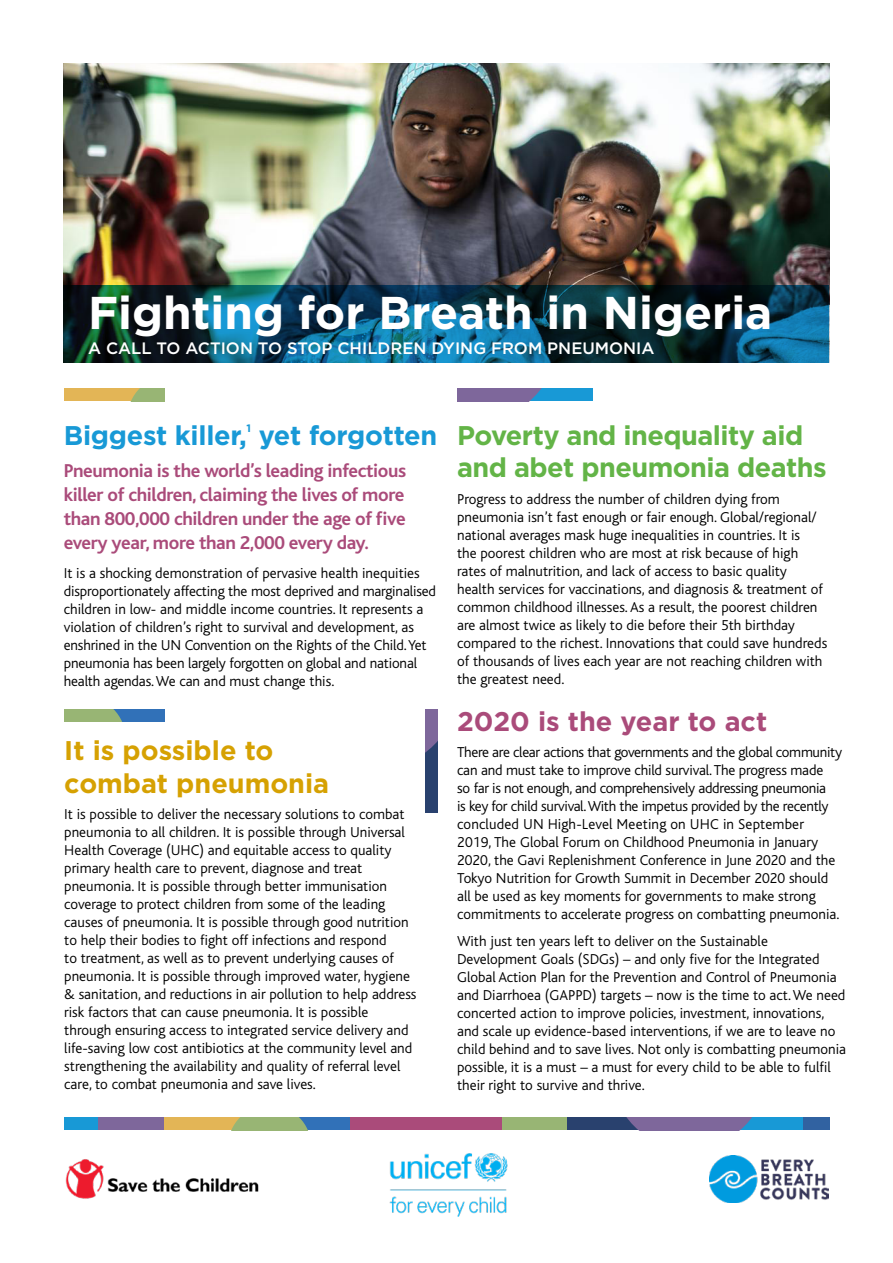
<style>
.page{position:relative;width:893px;height:1263px;background:#fff}
.page>*{position:absolute;margin:0;border:0;box-sizing:border-box;transform-origin:0 0}
.t1{font:700 45.9px "Gotham";color:#fff}
.t2{font:700 27px/32.4px "Gotham";letter-spacing:-.02em;color:#63b447}
.t3{font:700 27px/32.4px "Gotham";color:#d6a102}
.t4{font:700 27px "Gotham";letter-spacing:-.01em;color:#1899d6}
.t5{font:700 27px "Gotham";color:#aa4b7a}
.t6{font:700 19.5px/24px "Bliss";letter-spacing:-.02em;color:#aa4b7a;text-align:justify}
.t7{font:500 16.5px "Gotham";color:#fff}
.t8{font:300 15px/18px "Bliss";color:#000}
.t9{font:700 10.8px "Gotham";color:#1899d6}
</style>
<div class="page">
<img style="left:64px;top:64px;width:765px;height:221px">
<svg style="left:64px;top:285px;width:765px;height:77px;background:#0b4155"></svg>
<div style="left:64px;top:1117px;width:66px;height:13px;background:#1899d6"></div>
<div style="left:98px;top:1117px;width:66px;height:13px;background:#7e679b"></div>
<div style="left:164px;top:1117px;width:101px;height:13px;background:#e3b556"></div>
<div style="left:250px;top:1117px;width:101px;height:13px;background:#3171b8"></div>
<svg style="left:231px;top:1117px;width:77px;height:13px"></svg>
<div style="left:501px;top:1117px;width:66px;height:13px;background:#98b574"></div>
<div style="left:567px;top:1117px;width:103px;height:13px;background:#29416e"></div>
<div style="left:668px;top:1117px;width:136px;height:13px;background:#1899d6"></div>
<svg style="left:626px;top:1117px;width:126px;height:13px;background:#75679b"></svg>
<div style="left:803px;top:1117px;width:26px;height:13px;background:#3162a1"></div>
<div style="left:350px;top:1117px;width:151px;height:13px;background:#aa4b7a"></div>
<img style="left:65px;top:1159px;width:194px;height:40px">
<img style="left:389px;top:1153px;width:119px;height:64px">
<img style="left:710px;top:1155px;width:119px;height:48px">
<div style="left:64px;top:388px;width:100px;height:13px;background:#e3b556"></div>
<svg style="left:131px;top:388px;width:33px;height:13px"></svg>
<div style="left:457px;top:388px;width:136px;height:13px;background:#1899d6"></div>
<svg style="left:457px;top:388px;width:85px;height:13px"></svg>
<div style="left:64px;top:709px;width:101px;height:13px;background:#3171b8"></div>
<svg style="left:64px;top:709px;width:58px;height:13px"></svg>
<div style="left:425px;top:709px;width:13px;height:103px;background:#29416e"></div>
<svg style="left:425px;top:709px;width:13px;height:44px"></svg>
<h1 class="t1" style="left:88px;top:282px;width:686px">Fighting for Breath in Nigeria</h1>
<p class="t7" style="left:88px;top:337px;width:568px">A CALL TO ACTION TO STOP CHILDREN DYING FROM PNEUMONIA</p>
<p class="t9" style="left:247px;top:421px;width:6px">1</p>
<h3 class="t6" style="left:64px;top:459px;width:344px">Pneumonia is the world’s leading infectious killer of children, claiming the lives of more than 800,000 children under the age of five every year, more than 2,000 every day.</h3>
<p class="t8" style="left:64px;top:564px;width:374px">It is a shocking demonstration of pervasive health inequities disproportionately affecting the most deprived and marginalised children in low- and middle income countries. It represents a violation of children’s right to survival and development, as enshrined in the UN Convention on the Rights of the Child. Yet pneumonia has been largely forgotten on global and national health agendas. We can and must change this.</p>
<h2 class="t4" style="left:64px;top:417px;width:375px">Biggest killer, yet forgotten</h2>
<h2 class="t3" style="left:64px;top:734px;width:266px">It is possible to combat pneumonia</h2>
<p class="t8" style="left:64px;top:806px;width:354px">It is possible to deliver the necessary solutions to combat pneumonia to all children. It is possible through Universal Health Coverage (UHC) and equitable access to quality primary health care to prevent, diagnose and treat pneumonia. It is possible through better immunisation coverage to protect children from some of the leading causes of pneumonia. It is possible through good nutrition to help their bodies to fight off infections and respond<br>to treatment, as well as to prevent underlying causes of pneumonia. It is possible through improved water, hygiene &amp; sanitation, and reductions in air pollution to help address risk factors that can cause pneumonia. It is possible through ensuring access to integrated service delivery and life-saving low cost antibiotics at the community level and strengthening the availability and quality of referral level care, to combat pneumonia and save lives.</p>
<h2 class="t2" style="left:457px;top:419px;width:371px">Poverty and inequality aid and abet pneumonia deaths</h2>
<p class="t8" style="left:457px;top:490px;width:372px">Progress to address the number of children dying from pneumonia isn’t fast enough or fair enough. Global/regional/ national averages mask huge inequalities in countries. It is<br>the poorest children who are most at risk because of high rates of malnutrition, and lack of access to basic quality health services for vaccinations, and diagnosis &amp; treatment of common childhood illnesses. As a result, the poorest children are almost twice as likely to die before their 5th birthday compared to the richest. Innovations that could save hundreds of thousands of lives each year are not reaching children with the greatest need.</p>
<h2 class="t5" style="left:457px;top:703px;width:312px">2020 is the year to act</h2>
<p class="t8" style="left:457px;top:743px;width:387px">There are clear actions that governments and the global community can and must take to improve child survival. The progress made<br>so far is not enough, and comprehensively addressing pneumonia<br>is key for child survival. With the impetus provided by the recently concluded UN High-Level Meeting on UHC in September 2019, The Global Forum on Childhood Pneumonia in January 2020, the Gavi Replenishment Conference in June 2020 and the Tokyo Nutrition for Growth Summit in December 2020 should all be used as key moments for governments to make strong commitments to accelerate progress on combatting pneumonia.</p>
<p class="t8" style="left:457px;top:932px;width:391px">With just ten years left to deliver on the Sustainable Development Goals (SDGs) – and only five for the Integrated Global Action Plan for the Prevention and Control of Pneumonia and Diarrhoea (GAPPD) targets – now is the time to act. We need concerted action to improve policies, investment, innovations, and scale up evidence-based interventions, if we are to leave no child behind and to save lives. Not only is combatting pneumonia possible, it is a must – a must for every child to be able to fulfil their right to survive and thrive.</p>
</div>
